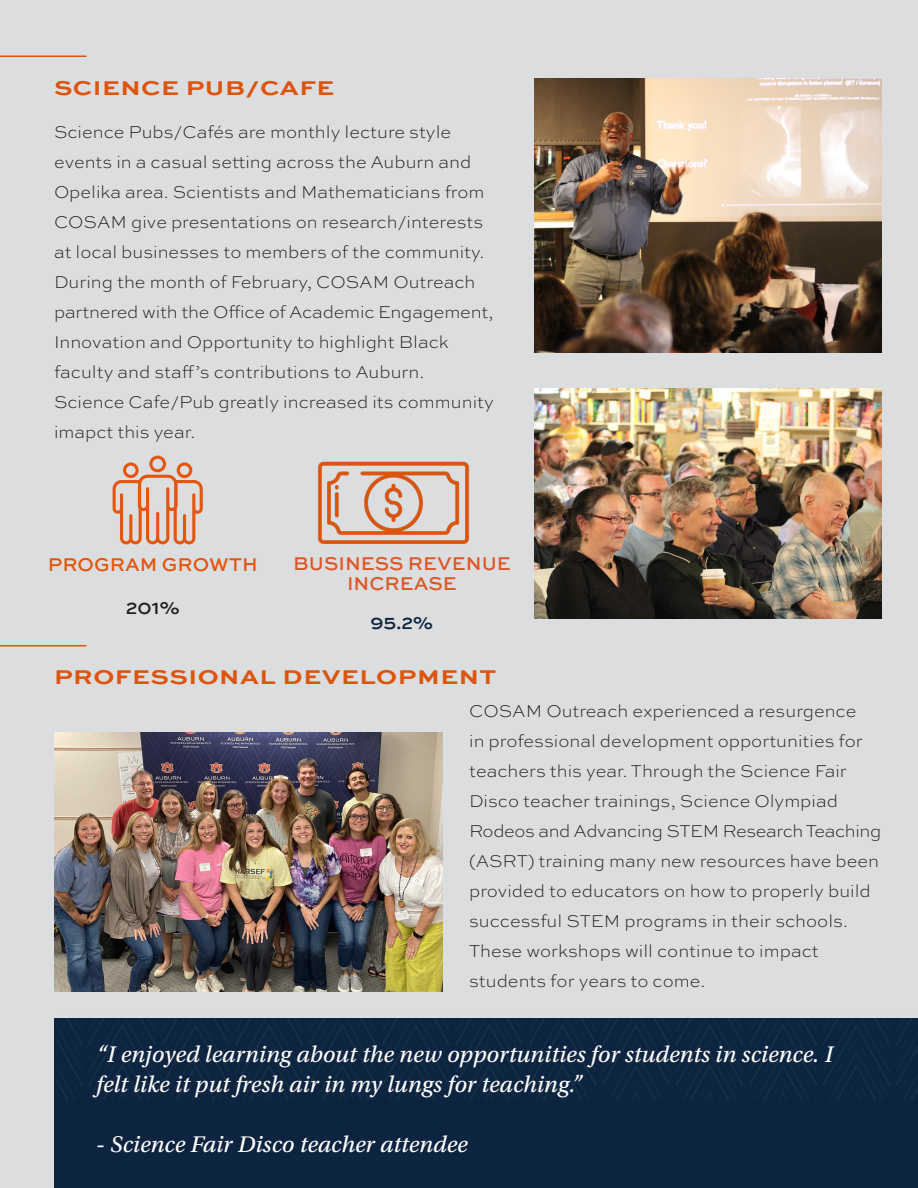
<style>
.page{position:relative;width:918px;height:1188px;background:#dcdddf}
.page>*{position:absolute;margin:0;border:0;box-sizing:border-box;transform-origin:0 0}
.t1{font:24px/30px "Utopia Std Capt It";color:#fff}
.t2{font:700 21px "Sweet Sans Pro";letter-spacing:.02em;color:#dd550c;scale:1.2 1}
.t3{font:500 19.5px "Sweet Sans Pro";color:#dd5726}
.t4{font:500 19.5px "Sweet Sans Pro";color:#e4550d}
.t5{font:500 19.5px "Sweet Sans Pro";color:#0b2540}
.t6{font:500 19.5px "Sweet Sans Pro";color:#231f20}
.t7{font:300 expanded 18px/30px "Sweet Sans Pro";color:#231f20}
</style>
<div class="page">
<div style="left:54px;top:1019px;width:864px;height:169px;background:#0c2440"></div>
<hr style="left:0;top:56px;width:86px;height:1px;background:#dd550c">
<img style="left:57px;top:1018px;width:861px;height:82px">
<img style="left:54px;top:733px;width:389px;height:259px">
<img style="left:318px;top:461px;width:151px;height:83px">
<svg style="left:113px;top:456px;width:90px;height:88px"></svg>
<hr style="left:156px;top:512px;width:3px;height:27px;background:#e4550d;border-radius:2px">
<hr style="left:146px;top:487px;width:3px;height:20px;background:#e4550d;border-radius:2px">
<hr style="left:166px;top:487px;width:3px;height:20px;background:#e4550d;border-radius:2px">
<img style="left:535px;top:78px;width:346px;height:275px">
<hr style="left:0;top:645px;width:86px;height:1px;background:#dd550c">
<img style="left:535px;top:389px;width:346px;height:229px">
<p class="t2" style="left:54px;top:72px;width:235px">SCIENCE PUB/CAFE</p>
<p class="t7" style="left:54px;top:116px;width:441px">Science Pubs/Cafés are monthly lecture style events in a casual setting across the Auburn and Opelika area. Scientists and Mathematicians from COSAM give presentations on research/interests at local businesses to members of the community.<br>During the month of February, COSAM Outreach partnered with the Office of Academic Engagement, Innovation and Opportunity to highlight Black</p>
<p class="t7" style="left:54px;top:356px;width:372px">faculty and staff’s contributions to Auburn.</p>
<p class="t7" style="left:54px;top:386px;width:441px">Science Cafe/Pub greatly increased its community imapct this year.</p>
<p class="t4" style="left:48px;top:550px;width:212px">PROGRAM GROWTH</p>
<p class="t6" style="left:126px;top:593px;width:56px">201%</p>
<p class="t3" style="left:293px;top:549px;width:219px">BUSINESS REVENUE</p>
<p class="t3" style="left:347px;top:569px;width:111px">INCREASE</p>
<p class="t5" style="left:370px;top:608px;width:65px">95.2%</p>
<p class="t2" style="left:54px;top:661px;width:370px">PROFESSIONAL DEVELOPMENT</p>
<p class="t7" style="left:469px;top:695px;width:395px">COSAM Outreach experienced a resurgence in professional development opportunities for teachers this year. Through the Science Fair Disco teacher trainings, Science Olympiad</p>
<p class="t7" style="left:469px;top:815px;width:414px">Rodeos and Advancing STEM Research Teaching (ASRT) training many new resources have been provided to educators on how to properly build successful STEM programs in their schools.<br>These workshops will continue to impact</p>
<p class="t7" style="left:469px;top:965px;width:238px">students for years to come.</p>
<p class="t1" style="left:96px;top:1040px;width:738px">“I enjoyed learning about the new opportunities for students in science. I felt like it put fresh air in my lungs for teaching.”</p>
<p class="t1" style="left:96px;top:1130px;width:373px">- Science Fair Disco teacher attendee</p>
</div>
